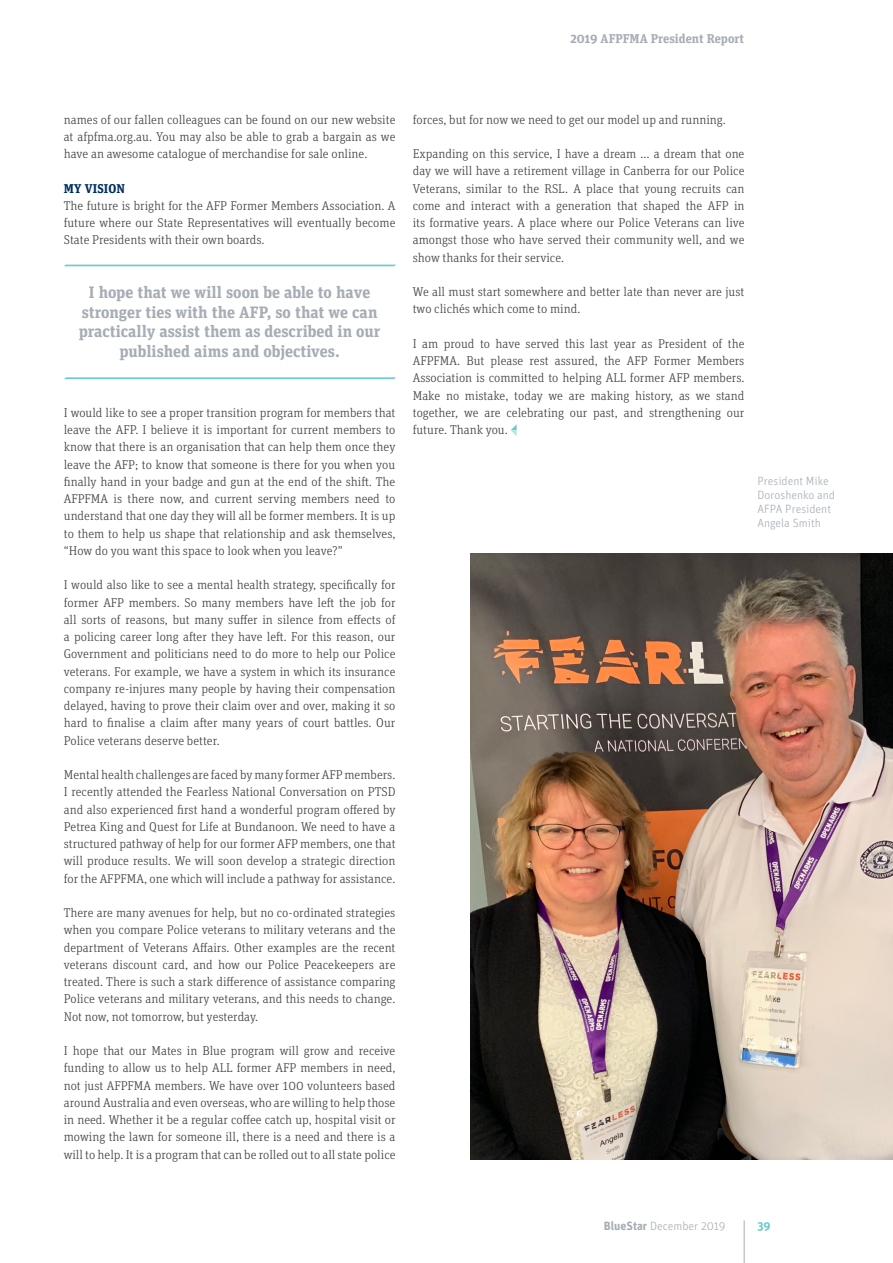
<style>
.page{position:relative;width:893px;height:1263px;background:#fff}
.page>*{position:absolute;margin:0;border:0;box-sizing:border-box;transform-origin:0 0}
.t1{font:700 16.5px/19.5px "Unit Slab OT";color:#a6adb4;text-align:center}
.t2{font:300 12.75px/17.2px "Unit Slab OT";color:#414042;text-align:justify}
.t3{font:700 12.75px "Unit Slab OT";color:#a6adb4}
.t4{font:700 12.75px "Unit Slab OT";letter-spacing:.01em;color:#00305e}
.t5{font:300 12px/13.8px "Unit OT";color:#a6adb4}
.t6{font:700 12px "Unit OT";color:#6ccacd}
.s1{font-weight:700}
</style>
<div class="page">
<hr style="left:744px;top:1220px;width:1px;height:43px;background:#a6adb4">
<svg style="left:511px;top:424px;width:6px;height:12px"></svg>
<img style="left:471px;top:554px;width:422px;height:605px">
<svg style="left:64px;top:265px;width:332px;height:1px"></svg>
<svg style="left:64px;top:377px;width:332px;height:2px"></svg>
<p class="t3" style="left:570px;top:30px;width:175px">2019 AFPFMA President Report</p>
<p class="t2" style="left:64px;top:110px;width:333px">names of our fallen colleagues can be found on our new website at afpfma.org.au. You may also be able to grab a bargain as we have an awesome catalogue of merchandise for sale online.</p>
<p class="t4" style="left:64px;top:180px;width:63px">MY VISION</p>
<p class="t2" style="left:64px;top:197px;width:333px">The future is bright for the AFP Former Members Association. A future where our State Representatives will eventually become State Presidents with their own boards.</p>
<p class="t1" style="left:79px;top:282px;width:303px">I hope that we will soon be able to have stronger ties with the AFP, so that we can practically assist them as described in our published aims and objectives.</p>
<p class="t2" style="left:64px;top:404px;width:333px">I would like to see a proper transition program for members that leave the AFP. I believe it is important for current members to know that there is an organisation that can help them once they leave the AFP; to know that someone is there for you when you finally hand in your badge and gun at the end of the shift. The AFPFMA is there now, and current serving members need to understand that one day they will all be former members. It is up to them to help us shape that relationship and ask themselves, “How do you want this space to look when you leave?”</p>
<p class="t2" style="left:64px;top:576px;width:333px">I would also like to see a mental health strategy, specifically for former AFP members. So many members have left the job for all sorts of reasons, but many suffer in silence from effects of a policing career long after they have left. For this reason, our Government and politicians need to do more to help our Police veterans. For example, we have a system in which its insurance company re-injures many people by having their compensation delayed, having to prove their claim over and over, making it so hard to finalise a claim after many years of court battles. Our Police veterans deserve better.</p>
<p class="t2" style="left:64px;top:766px;width:333px">Mental health challenges are faced by many former AFP members.<br>I recently attended the Fearless National Conversation on PTSD and also experienced first hand a wonderful program offered by Petrea King and Quest for Life at Bundanoon. We need to have a structured pathway of help for our former AFP members, one that will produce results. We will soon develop a strategic direction for the AFPFMA, one which will include a pathway for assistance.</p>
<p class="t2" style="left:64px;top:904px;width:333px">There are many avenues for help, but no co-ordinated strategies when you compare Police veterans to military veterans and the department of Veterans Affairs. Other examples are the recent veterans discount card, and how our Police Peacekeepers are treated. There is such a stark difference of assistance comparing Police veterans and military veterans, and this needs to change.<br>Not now, not tomorrow, but yesterday.</p>
<p class="t2" style="left:64px;top:1042px;width:333px">I hope that our Mates in Blue program will grow and receive funding to allow us to help ALL former AFP members in need, not just AFPFMA members. We have over 100 volunteers based around Australia and even overseas, who are willing to help those in need. Whether it be a regular coffee catch up, hospital visit or mowing the lawn for someone ill, there is a need and there is a will to help. It is a program that can be rolled out to all state police</p>
<p class="t2" style="left:413px;top:110px;width:315px">forces, but for now we need to get our model up and running.</p>
<p class="t2" style="left:413px;top:145px;width:333px">Expanding on this service, I have a dream … a dream that one day we will have a retirement village in Canberra for our Police Veterans, similar to the RSL. A place that young recruits can come and interact with a generation that shaped the AFP in its formative years. A place where our Police Veterans can live amongst those who have served their community well, and we show thanks for their service.</p>
<p class="t2" style="left:413px;top:283px;width:333px">We all must start somewhere and better late than never are just two clichés which come to mind.</p>
<p class="t2" style="left:413px;top:335px;width:333px">I am proud to have served this last year as President of the AFPFMA. But please rest assured, the AFP Former Members Association is committed to helping ALL former AFP members.<br>Make no mistake, today we are making history, as we stand together, we are celebrating our past, and strengthening our future. Thank you.</p>
<p class="t5" style="left:757px;top:474px;width:79px">President Mike<br>Doroshenko and<br>AFPA President<br>Angela Smith</p>
<p class="t5" style="left:604px;top:1219px;width:123px"><span class="s1">BlueStar</span> December 2019</p>
<p class="t6" style="left:757px;top:1218px;width:15px">39</p>
</div>
